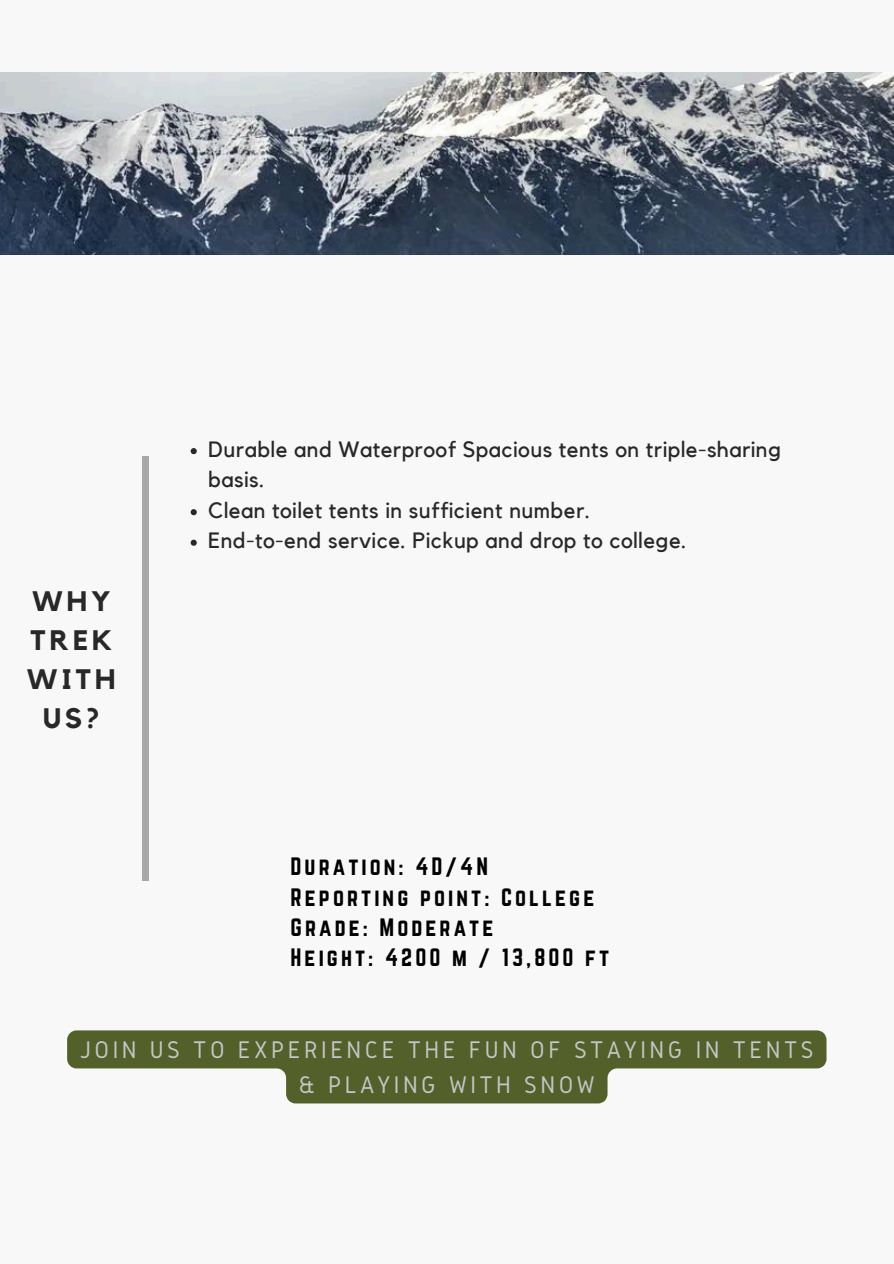
<style>
.page{position:relative;width:894px;height:1264px;background:#fff}
.page>*{position:absolute;margin:0;border:0;box-sizing:border-box;transform-origin:0 0}
.t1{font:700 28.05px/39.3px "Kollektif";letter-spacing:.14em;color:#282828;text-align:center}
.t2{font:25.05px/35px "Gidole";letter-spacing:.14em;color:#c6c5c8;text-align:center}
.t3{font:22.05px/30.5px "Kollektif";letter-spacing:.02em;color:#282828}
.t4{font:22.05px "Norwester";letter-spacing:.14em;color:#000}
</style>
<div class="page">
<div style="left:0;top:0;width:893px;height:1263px;background:#f8f8f8"></div>
<div style="left:142px;top:456px;width:6px;height:424px;background:#a8a8a8"></div>
<img style="left:0;top:72px;width:893px;height:183px">
<svg style="left:191px;top:448px;width:6px;height:6px"></svg>
<svg style="left:191px;top:509px;width:6px;height:6px"></svg>
<svg style="left:191px;top:539px;width:6px;height:7px"></svg>
<svg style="left:67px;top:1030px;width:759px;height:73px;fill:#536029"></svg>
<p class="t1" style="left:27px;top:582px;width:90px">WHY<br>TREK<br>WITH<br>US?</p>
<h1 class="t3" style="left:208px;top:435px;width:574px">Durable and Waterproof Spacious tents on triple-sharing basis.</h1>
<p class="t3" style="left:208px;top:496px;width:383px">Clean toilet tents in sufficient number.</p>
<p class="t3" style="left:208px;top:526px;width:479px">End-to-end service. Pickup and drop to college.</p>
<p class="t4" style="left:290px;top:853px;width:199px">Duration: 4D/4N</p>
<p class="t4" style="left:290px;top:883px;width:305px">Reporting point: College</p>
<p class="t4" style="left:290px;top:913px;width:204px">Grade: Moderate</p>
<p class="t4" style="left:290px;top:943px;width:320px">Height: 4200 m / 13,800 ft</p>
<p class="t2" style="left:80px;top:1031px;width:735px">JOIN US TO EXPERIENCE THE FUN OF STAYING IN TENTS &amp; PLAYING WITH SNOW</p>
</div>
